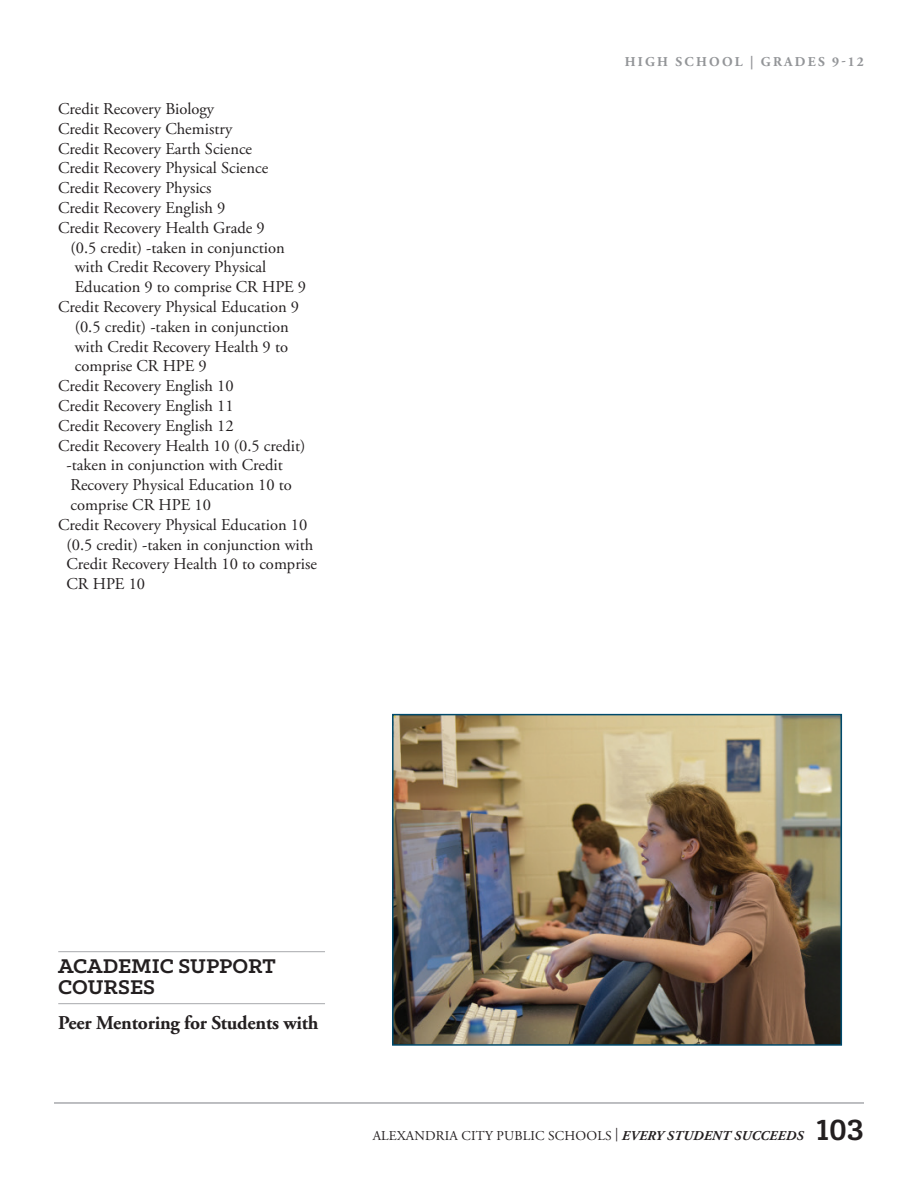
<style>
.page{position:relative;width:918px;height:1188px;background:#fff}
.page>*{position:absolute;margin:0;border:0;box-sizing:border-box;transform-origin:0 0}
.t1{font:700 33px "Klinic Slab";color:#231f20}
.t2{font:700 22.5px/21px "Klinic Slab";color:#231f20}
.t3{font:700 19.5px "Adobe Garamond Pro";letter-spacing:-.01em;color:#231f20}
.t4{font:16.5px "Adobe Garamond Pro";color:#231f20}
.t5{font:13.5px "Adobe Garamond Pro";letter-spacing:.015em;color:#231f20}
.t6{font:700 13.5px "Adobe Garamond Pro";letter-spacing:.165em;color:#939598}
.s1{font-weight:700;font-style:italic}
</style>
<div class="page">
<hr style="left:54px;top:1102px;width:810px;height:2px;background:#a8a9ad">
<hr style="left:58px;top:951px;width:267px;height:1px;background:#a8a9ad">
<hr style="left:58px;top:1003px;width:267px;height:1px;background:#a8a9ad">
<img style="left:395px;top:717px;width:444px;height:326px">
<div style="left:392px;top:714px;width:450px;height:332px;border:2px solid #004a6c"></div>
<p class="t4" style="left:58px;top:99px;width:157px">Credit Recovery Biology</p>
<p class="t4" style="left:58px;top:119px;width:176px">Credit Recovery Chemistry</p>
<p class="t4" style="left:58px;top:139px;width:195px">Credit Recovery Earth Science</p>
<p class="t4" style="left:58px;top:158px;width:212px">Credit Recovery Physical Science</p>
<p class="t4" style="left:58px;top:178px;width:155px">Credit Recovery Physics</p>
<p class="t4" style="left:58px;top:198px;width:169px">Credit Recovery English 9</p>
<p class="t4" style="left:58px;top:218px;width:208px">Credit Recovery Health Grade 9</p>
<p class="t4" style="left:71px;top:238px;width:216px">(0.5 credit) -taken in conjunction</p>
<p class="t4" style="left:75px;top:257px;width:193px">with Credit Recovery Physical</p>
<p class="t4" style="left:75px;top:277px;width:233px">Education 9 to comprise CR HPE 9</p>
<p class="t4" style="left:58px;top:297px;width:242px">Credit Recovery Physical Education 9</p>
<p class="t4" style="left:75px;top:317px;width:216px">(0.5 credit) -taken in conjunction</p>
<p class="t4" style="left:75px;top:337px;width:215px">with Credit Recovery Health 9 to</p>
<p class="t4" style="left:75px;top:356px;width:134px">comprise CR HPE 9</p>
<p class="t4" style="left:58px;top:376px;width:177px">Credit Recovery English 10</p>
<p class="t4" style="left:58px;top:396px;width:177px">Credit Recovery English 11</p>
<p class="t4" style="left:58px;top:416px;width:177px">Credit Recovery English 12</p>
<p class="t4" style="left:58px;top:436px;width:249px">Credit Recovery Health 10 (0.5 credit)</p>
<p class="t4" style="left:67px;top:455px;width:218px">-taken in conjunction with Credit</p>
<p class="t4" style="left:71px;top:475px;width:223px">Recovery Physical Education 10 to</p>
<p class="t4" style="left:71px;top:495px;width:142px">comprise CR HPE 10</p>
<p class="t4" style="left:58px;top:515px;width:251px">Credit Recovery Physical Education 10</p>
<p class="t4" style="left:67px;top:535px;width:248px">(0.5 credit) -taken in conjunction with</p>
<p class="t4" style="left:67px;top:554px;width:252px">Credit Recovery Health 10 to comprise</p>
<p class="t4" style="left:67px;top:574px;width:80px">CR HPE 10</p>
<p class="t6" style="left:625px;top:54px;width:241px">HIGH SCHOOL | GRADES 9-12</p>
<h2 class="t2" style="left:58px;top:955px;width:219px">ACADEMIC SUPPORT<br>COURSES</h2>
<p class="t3" style="left:58px;top:1011px;width:262px">Peer Mentoring for Students with</p>
<p class="t5" style="left:373px;top:1127px;width:432px">ALEXANDRIA CITY PUBLIC SCHOOLS | <span class="s1">EVERY STUDENT SUCCEEDS</span></p>
<h1 class="t1" style="left:817px;top:1108px;width:49px">103</h1>
</div>
